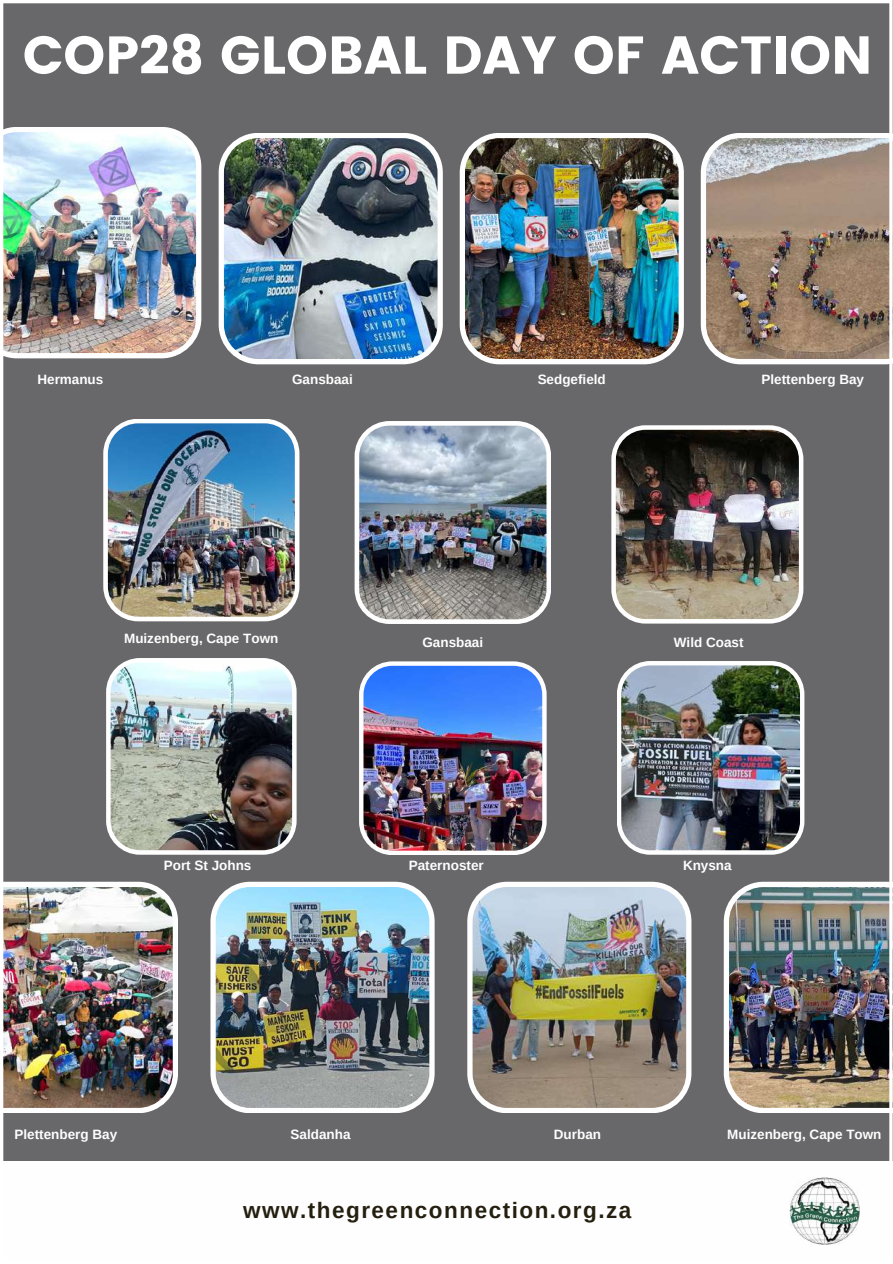
<style>
.page{position:relative;width:893px;height:1264px;background:#fff}
.page>*{position:absolute;margin:0;border:0;box-sizing:border-box;transform-origin:0 0}
.t1{font:53.1px "Poppins";color:#fff}
.t2{font:700 22.5px "Arimo";letter-spacing:.065em;color:#251f10}
.t3{font:700 13.5px "Arimo";color:#fefefe}
</style>
<div class="page">
<img style="left:3px;top:3px;width:887px;height:1215px">
<img style="left:789px;top:1177px;width:70px;height:68px">
<h1 class="t1" style="left:23px;top:24px;width:851px">COP28 GLOBAL DAY OF ACTION</h1>
<p class="t3" style="left:37px;top:372px;width:67px">Hermanus</p>
<p class="t3" style="left:292px;top:372px;width:62px">Gansbaai</p>
<p class="t3" style="left:537px;top:372px;width:70px">Sedgefield</p>
<p class="t3" style="left:761px;top:372px;width:104px">Plettenberg Bay</p>
<p class="t3" style="left:124px;top:631px;width:156px">Muizenberg, Cape Town</p>
<p class="t3" style="left:422px;top:634px;width:62px">Gansbaai</p>
<p class="t3" style="left:164px;top:857px;width:89px">Port St Johns</p>
<p class="t3" style="left:409px;top:857px;width:76px">Paternoster</p>
<p class="t3" style="left:673px;top:634px;width:71px">Wild Coast</p>
<p class="t3" style="left:683px;top:857px;width:50px">Knysna</p>
<p class="t3" style="left:15px;top:1126px;width:104px">Plettenberg Bay</p>
<p class="t3" style="left:290px;top:1126px;width:61px">Saldanha</p>
<p class="t3" style="left:554px;top:1126px;width:49px">Durban</p>
<h2 class="t2" style="left:243px;top:1197px;width:390px">www.thegreenconnection.org.za</h2>
<p class="t3" style="left:727px;top:1126px;width:156px">Muizenberg, Cape Town</p>
</div>
